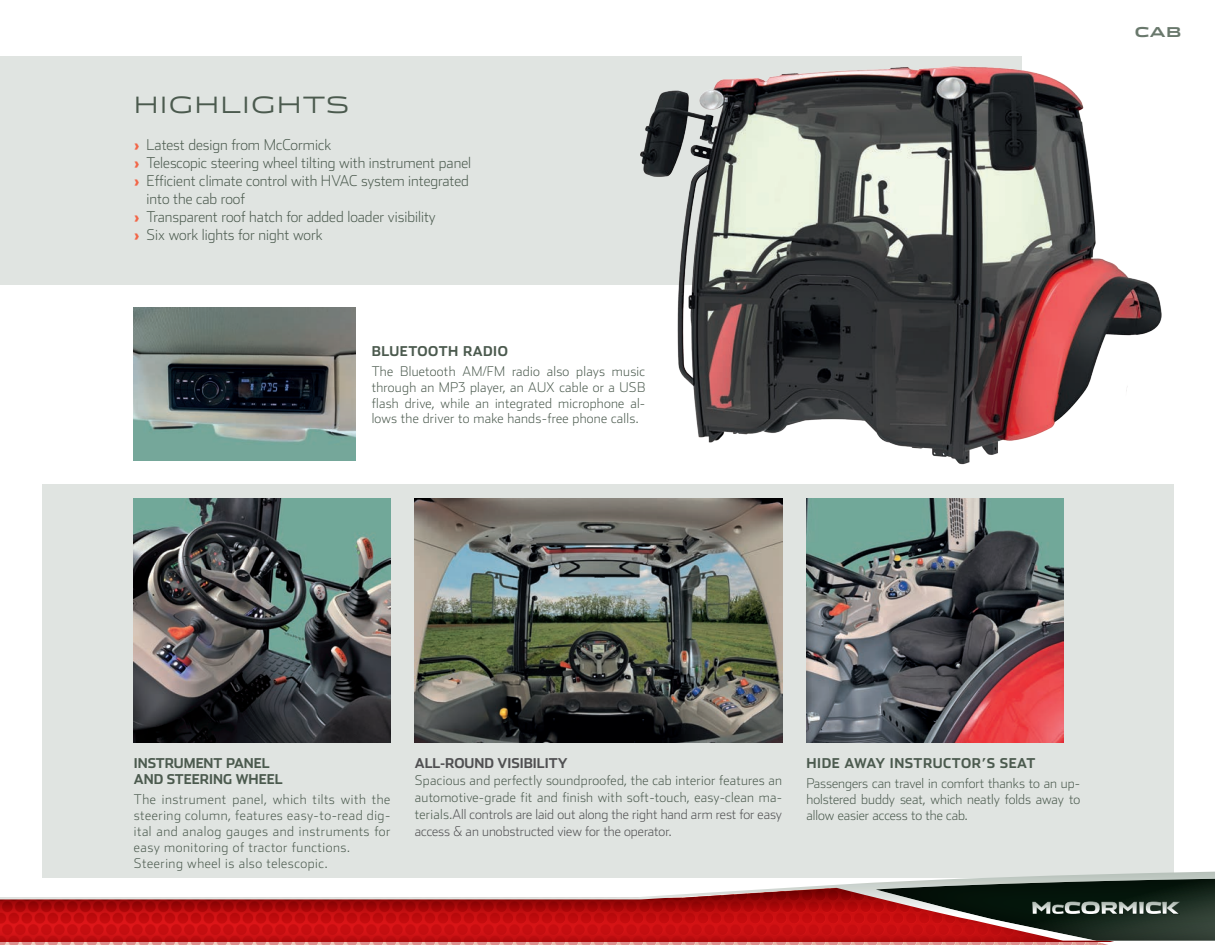
<style>
.page{position:relative;width:1215px;height:945px;background:#fff}
.page>*{position:absolute;margin:0;border:0;box-sizing:border-box;transform-origin:0 0}
.t1{font:300 22.5px "Stainless Ext";letter-spacing:.05em;color:#4b5a4e}
.t2{font:200 15px "Stainless";color:#4b5a4e}
.t3{font:200 13.5px/17px "Stainless";letter-spacing:.02em;color:#4b5a4e;text-align:justify}
.t4{font:200 13.5px/15.8px "Stainless";letter-spacing:.04em;color:#4b5a4e}
.t5{font:700 13.5px "Stainless";letter-spacing:.04em;color:#4b5a4e}
.t6{font:700 13.5px/16.5px "Stainless";color:#4b5a4e}
.t7{font:700 13.5px "Stainless";color:#505052}
.t8{font:700 13.5px "Stainless Ext";color:#69786c}
.s1{font-weight:900;color:#f26648}
.s2{color:#505052}
</style>
<div class="page">
<div style="left:42px;top:484px;width:1131px;height:394px;background:#e0e4e1"></div>
<img style="left:0;top:941px;width:1108px;height:4px">
<svg style="left:0;top:872px;width:1215px;height:69px"></svg>
<div style="left:874px;top:874px;width:341px;height:68px;background:#05170c;opacity:.75"></div>
<svg style="left:876px;top:876px;width:339px;height:65px;background:#5c453f"></svg>
<div style="left:0;top:56px;width:1021px;height:229px;background:#e0e4e1"></div>
<img style="left:640px;top:56px;width:534px;height:430px">
<img style="left:415px;top:498px;width:367px;height:245px">
<img style="left:134px;top:498px;width:256px;height:245px">
<img style="left:134px;top:308px;width:221px;height:153px">
<img style="left:807px;top:498px;width:256px;height:245px">
<h1 class="t1" style="left:134px;top:91px;width:217px">HIGHLIGHTS</h1>
<p class="t2" style="left:134px;top:135px;width:199px"><span class="s1">›</span> Latest design from McCormick</p>
<p class="t2" style="left:134px;top:153px;width:339px"><span class="s1">›</span> Telescopic steering wheel tilting with instrument panel</p>
<p class="t2" style="left:134px;top:171px;width:337px"><span class="s1">›</span> Efficient climate control with HVAC system integrated</p>
<p class="t2" style="left:147px;top:189px;width:100px">into the cab roof</p>
<p class="t2" style="left:134px;top:207px;width:303px"><span class="s1">›</span> Transparent roof hatch for added loader visibility</p>
<p class="t2" style="left:134px;top:225px;width:190px"><span class="s1">›</span> Six work lights for night work</p>
<p class="t5" style="left:372px;top:343px;width:138px">BLUETOOTH RADIO</p>
<p class="t3" style="left:372px;top:363px;width:275px;line-height:15.8px">The Bluetooth AM/FM radio also plays music through an MP3 player, an AUX cable or a USB flash drive, while an integrated microphone al&shy;lows the driver to make hands-free phone calls.</p>
<p class="t8" style="left:1135px;top:24px;width:48px">CAB</p>
<p class="t6" style="left:134px;top:754px;width:150px">INSTRUMENT PANEL<br>AND STEERING WHEEL</p>
<p class="t4" style="left:134px;top:792px;width:258px">The instrument panel, which tilts with the steering column, features easy-to-read dig&shy;ital and analog gauges and instruments for easy monitoring of tractor functions.<br>Steering wheel is also telescopic.</p>
<p class="t7" style="left:415px;top:755px;width:154px">ALL-ROUND VISIBILITY</p>
<p class="t3" style="left:415px;top:772px;width:369px">Spacious and perfectly soundproofed, the cab interior features an automotive-grade fit and finish with soft-touch, easy-clean ma&shy;terials.<span class="s2">All controls are laid out along the right hand arm rest for easy access &amp; an unobstructed view for the operator.</span></p>
<p class="t5" style="left:807px;top:755px;width:230px">HIDE AWAY INSTRUCTOR’S SEAT</p>
<p class="t3" style="left:807px;top:775px;width:275px;line-height:16.2px">Passengers can travel in comfort thanks to an up&shy;holstered buddy seat, which neatly folds away to allow easier access to the cab.</p>
</div>
